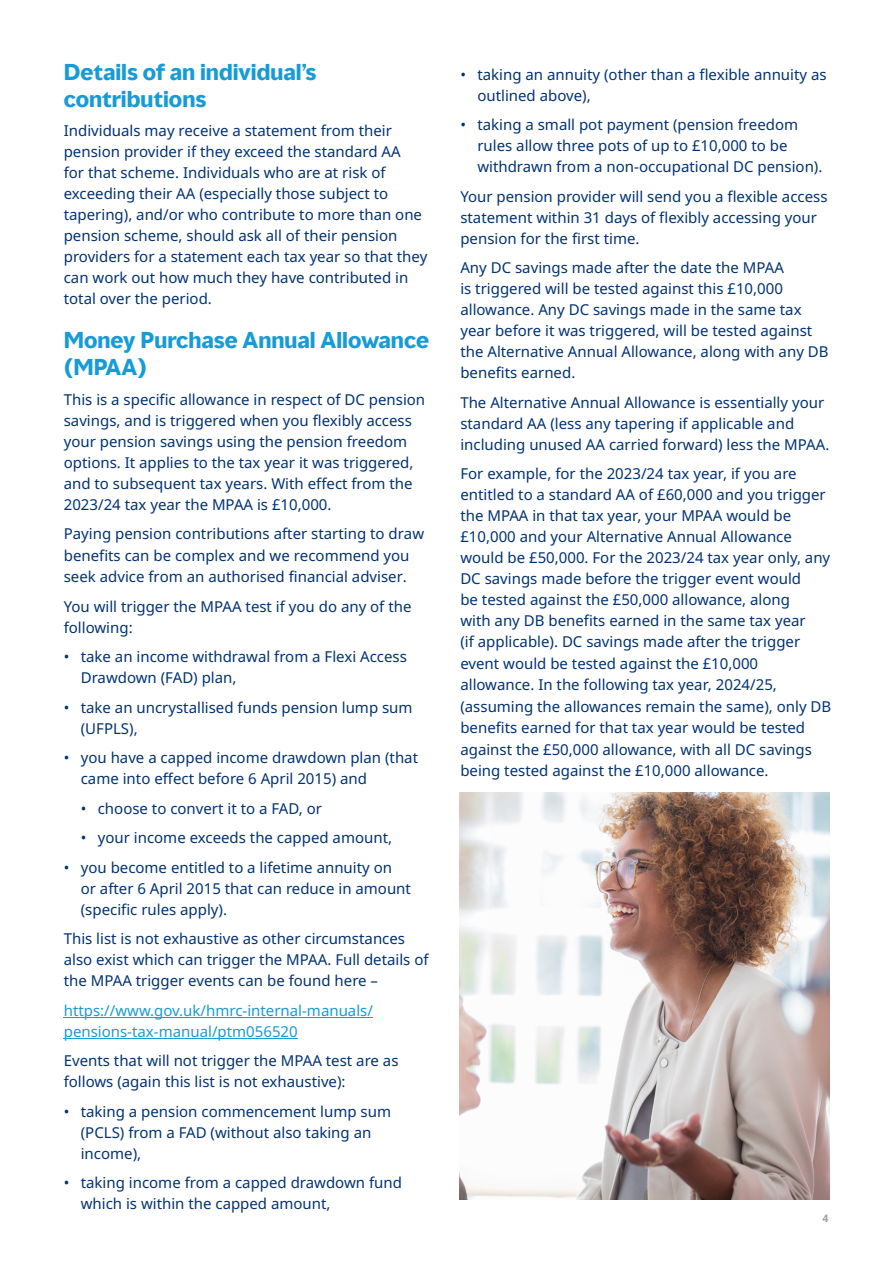
<style>
.page{position:relative;width:893px;height:1263px;background:#fff}
.page>*{position:absolute;margin:0;border:0;box-sizing:border-box;transform-origin:0 0}
.t1{font:700 21px/27px "MMC Display";color:#179bd7}
.t2{font:15px/21px "Noto Sans";color:#003273}
.t3{font:15px/21px "Noto Sans";color:#179bd7}
.t4{font:700 10.5px "Noto Sans";color:#9d9fa2}
</style>
<div class="page">
<hr style="left:64px;top:1017px;width:309px;height:1px;background:#179bd7">
<hr style="left:64px;top:1038px;width:234px;height:1px;background:#179bd7">
<img style="left:459px;top:792px;width:370px;height:407px">
<h1 class="t1" style="left:64px;top:59px;width:254px">Details of an individual’s contributions</h1>
<p class="t2" style="left:64px;top:121px;width:365px">Individuals may receive a statement from their pension provider if they exceed the standard AA<br>for that scheme. Individuals who are at risk of exceeding their AA (especially those subject to tapering), and/or who contribute to more than one pension scheme, should ask all of their pension providers for a statement each tax year so that they can work out how much they have contributed in total over the period.</p>
<h1 class="t1" style="left:64px;top:327px;width:367px">Money Purchase Annual Allowance (MPAA)</h1>
<p class="t2" style="left:64px;top:389px;width:363px">This is a specific allowance in respect of DC pension savings, and is triggered when you flexibly access your pension savings using the pension freedom options. It applies to the tax year it was triggered, and to subsequent tax years. With effect from the 2023/24 tax year the MPAA is £10,000.</p>
<p class="t2" style="left:64px;top:523px;width:362px;line-height:21.5px">Paying pension contributions after starting to draw benefits can be complex and we recommend you seek advice from an authorised financial adviser.</p>
<p class="t2" style="left:64px;top:596px;width:349px">You will trigger the MPAA test if you do any of the following:</p>
<p class="t2" style="left:81px;top:647px;width:328px;text-indent:-17px">• take an income withdrawal from a Flexi Access<br>Drawdown (FAD) plan,</p>
<p class="t2" style="left:81px;top:697px;width:333px;text-indent:-17px">• take an uncrystallised funds pension lump sum (UFPLS),</p>
<p class="t2" style="left:81px;top:748px;width:339px;text-indent:-17px">• you have a capped income drawdown plan (that came into effect before 6 April 2015) and</p>
<p class="t2" style="left:81px;top:798px;width:243px">• choose to convert it to a FAD, or</p>
<p class="t2" style="left:81px;top:828px;width:313px">• your income exceeds the capped amount,</p>
<p class="t2" style="left:81px;top:857px;width:332px;text-indent:-17px">• you become entitled to a lifetime annuity on or after 6 April 2015 that can reduce in amount (specific rules apply).</p>
<p class="t2" style="left:64px;top:929px;width:366px">This list is not exhaustive as other circumstances also exist which can trigger the MPAA. Full details of the MPAA trigger events can be found here –</p>
<p class="t3" style="left:64px;top:1000px;width:311px">https://www.gov.uk/hmrc-internal-manuals/ pensions-tax-manual/ptm056520</p>
<p class="t2" style="left:64px;top:1051px;width:336px">Events that will not trigger the MPAA test are as follows (again this list is not exhaustive):</p>
<p class="t2" style="left:81px;top:1101px;width:312px;text-indent:-17px">• taking a pension commencement lump sum (PCLS) from a FAD (without also taking an income),</p>
<p class="t2" style="left:81px;top:1173px;width:323px;text-indent:-17px">• taking income from a capped drawdown fund which is within the capped amount,</p>
<p class="t2" style="left:477px;top:64px;width:351px;text-indent:-17px">• taking an annuity (other than a flexible annuity as outlined above),</p>
<p class="t2" style="left:477px;top:115px;width:347px;text-indent:-17px">• taking a small pot payment (pension freedom rules allow three pots of up to £10,000 to be withdrawn from a non-occupational DC pension).</p>
<p class="t2" style="left:460px;top:186px;width:369px">Your pension provider will send you a flexible access statement within 31 days of flexibly accessing your pension for the first time.</p>
<p class="t2" style="left:460px;top:258px;width:370px">Any DC savings made after the date the MPAA<br>is triggered will be tested against this £10,000 allowance. Any DC savings made in the same tax year before it was triggered, will be tested against the Alternative Annual Allowance, along with any DB benefits earned.</p>
<p class="t2" style="left:460px;top:392px;width:370px">The Alternative Annual Allowance is essentially your standard AA (less any tapering if applicable and including unused AA carried forward) less the MPAA.</p>
<p class="t2" style="left:460px;top:464px;width:372px">For example, for the 2023/24 tax year, if you are entitled to a standard AA of £60,000 and you trigger the MPAA in that tax year, your MPAA would be £10,000 and your Alternative Annual Allowance would be £50,000. For the 2023/24 tax year only, any DC savings made before the trigger event would<br>be tested against the £50,000 allowance, along<br>with any DB benefits earned in the same tax year<br>(if applicable). DC savings made after the trigger event would be tested against the £10,000 allowance. In the following tax year, 2024/25, (assuming the allowances remain the same), only DB benefits earned for that tax year would be tested against the £50,000 allowance, with all DC savings being tested against the £10,000 allowance.</p>
<p class="t4" style="left:822px;top:1211px;width:8px">4</p>
</div>
